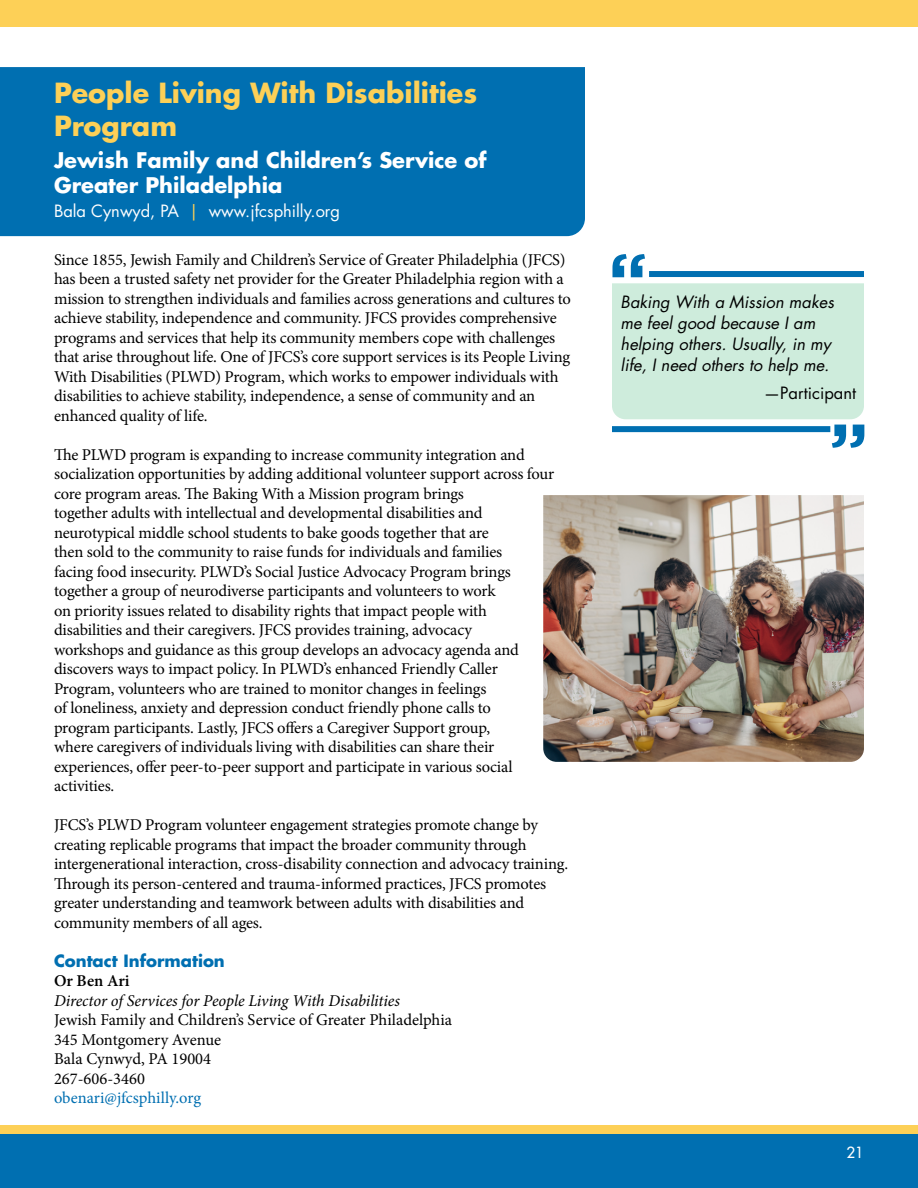
<style>
.page{position:relative;width:918px;height:1188px;background:#fff}
.page>*{position:absolute;margin:0;border:0;box-sizing:border-box;transform-origin:0 0}
.t1{font:700 72px "Gotham";color:#006fb1}
.t2{font:700 27px/32.4px "Futura Std";color:#fdd057}
.t3{font:700 21px/25.2px "Futura Std";color:#fff}
.t4{font:16.5px/19.5px "Minion Pro";letter-spacing:-.01em;color:#000}
.t5{font:italic 16.5px/21px "Futura Std";color:#000}
.t6{font:italic 16.5px "Minion Pro";letter-spacing:-.01em;color:#000}
.t7{font:16.5px "Futura Std";color:#fff}
.t8{font:16.5px "Minion Pro";letter-spacing:-.005em;color:#006fb1}
.t9{font:700 16.5px "Futura Std";color:#006fb1}
.t10{font:16.5px "Futura Std";color:#000}
.t11{font:600 16.5px "Minion Pro";color:#000}
.t12{font:500 15px "Futura Std";color:#fff}
.s1{color:#fdd057}
</style>
<div class="page">
<div style="left:0;top:1134px;width:918px;height:54px;background:#006fb1"></div>
<div style="left:0;top:1125px;width:918px;height:9px;background:#fdd057"></div>
<div style="left:0;top:0;width:918px;height:27px;background:#fdd057"></div>
<div style="left:0;top:67px;width:585px;height:169px;background:#006fb1"></div>
<div style="left:612px;top:283px;width:252px;height:136px;background:#ceecdc"></div>
<div style="left:649px;top:271px;width:215px;height:6px;background:#006fb1"></div>
<div style="left:612px;top:426px;width:218px;height:6px;background:#006fb1"></div>
<img style="left:543px;top:495px;width:321px;height:267px">
<p class="t2" style="left:54px;top:77px;width:425px">People Living With Disabilities<br>Program</p>
<p class="t3" style="left:54px;top:147px;width:434px">Jewish Family and Children’s Service of<br>Greater Philadelphia</p>
<p class="t7" style="left:54px;top:200px;width:288px">Bala Cynwyd, PA <span class="s1">|</span> www.jfcsphilly.org</p>
<p class="t4" style="left:54px;top:250px;width:519px">Since 1855, Jewish Family and Children’s Service of Greater Philadelphia (JFCS) has been a trusted safety net provider for the Greater Philadelphia region with a mission to strengthen individuals and families across generations and cultures to achieve stability, independence and community. JFCS provides comprehensive programs and services that help its community members cope with challenges that arise throughout life. One of JFCS’s core support services is its People Living With Disabilities (PLWD) Program, which works to empower individuals with disabilities to achieve stability, independence, a sense of community and an enhanced quality of life.</p>
<p class="t4" style="left:54px;top:445px;width:502px">The PLWD program is expanding to increase community integration and socialization opportunities by adding additional volunteer support across four core program areas. The Baking With a Mission program brings<br>together adults with intellectual and developmental disabilities and neurotypical middle school students to bake goods together that are<br>then sold to the community to raise funds for individuals and families<br>facing food insecurity. PLWD’s Social Justice Advocacy Program brings together a group of neurodiverse participants and volunteers to work<br>on priority issues related to disability rights that impact people with disabilities and their caregivers. JFCS provides training, advocacy<br>workshops and guidance as this group develops an advocacy agenda and discovers ways to impact policy. In PLWD’s enhanced Friendly Caller Program, volunteers who are trained to monitor changes in feelings<br>of loneliness, anxiety and depression conduct friendly phone calls to<br>program participants. Lastly, JFCS offers a Caregiver Support group,<br>where caregivers of individuals living with disabilities can share their experiences, offer peer-to-peer support and participate in various social activities.</p>
<p class="t4" style="left:54px;top:815px;width:516px">JFCS’s PLWD Program volunteer engagement strategies promote change by creating replicable programs that impact the broader community through intergenerational interaction, cross-disability connection and advocacy training.<br>Through its person-centered and trauma-informed practices, JFCS promotes greater understanding and teamwork between adults with disabilities and community members of all ages.</p>
<p class="t9" style="left:54px;top:950px;width:172px">Contact Information</p>
<p class="t11" style="left:54px;top:970px;width:77px">Or Ben Ari</p>
<p class="t6" style="left:54px;top:989px;width:347px">Director of Services for People Living With Disabilities</p>
<p class="t4" style="left:54px;top:1010px;width:400px">Jewish Family and Children’s Service of Greater Philadelphia</p>
<p class="t4" style="left:54px;top:1030px;width:169px">345 Montgomery Avenue</p>
<p class="t4" style="left:54px;top:1049px;width:159px">Bala Cynwyd, PA 19004</p>
<p class="t4" style="left:54px;top:1069px;width:92px">267-606-3460</p>
<p class="t8" style="left:54px;top:1087px;width:149px">obenari@jfcsphilly.org</p>
<h1 class="t1" style="left:608px;top:232px;width:40px">“</h1>
<p class="t5" style="left:621px;top:292px;width:215px">Baking With a Mission makes me feel good because I am helping others. Usually, in my life, I need others to help me.</p>
<p class="t10" style="left:764px;top:383px;width:94px">—Participant</p>
<h1 class="t1" style="left:830px;top:402px;width:40px">”</h1>
<p class="t12" style="left:847px;top:1143px;width:19px">21</p>
</div>
